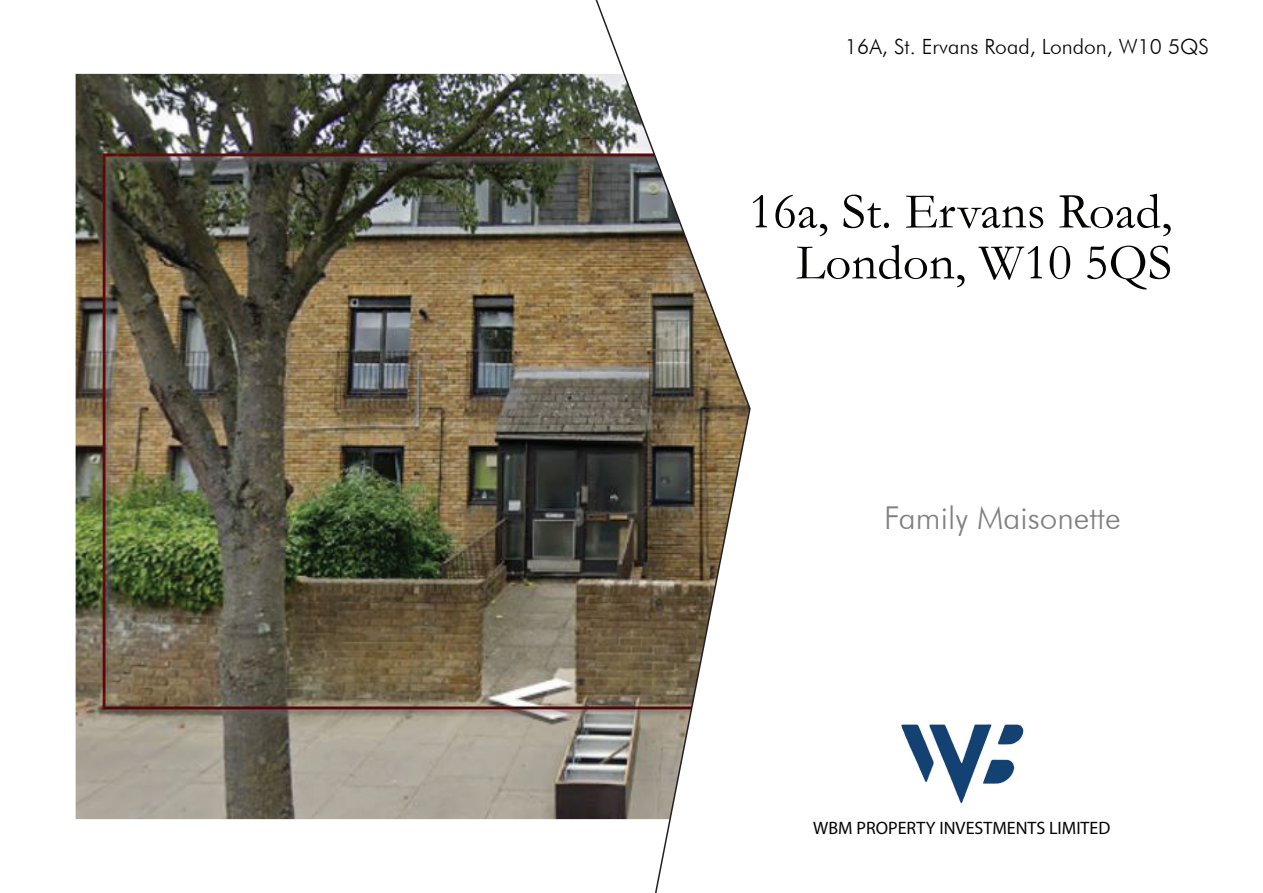
<style>
.page{position:relative;width:1263px;height:893px;background:#fff}
.page>*{position:absolute;margin:0;border:0;box-sizing:border-box;transform-origin:0 0}
.t1{font:51px/51px "Garamond";color:#040503;text-align:right}
.t2{font:300 31.5px "Futura BT";color:#7f807f}
.t3{font:300 21px "Futura BT";color:#040503}
.t4{font:18px "Myriad Pro";color:#040503}
</style>
<div class="page">
<hr style="left:1207px;top:839px;width:2px;height:26px;background:#231f20">
<img style="left:901px;top:724px;width:123px;height:80px">
<div style="left:1021px;top:840px;width:221px;height:38px;background:#fff"></div>
<img style="left:75px;top:0;width:676px;height:893px">
<p class="t3" style="left:845px;top:34px;width:365px">16A, St. Ervans Road, London, W10 5QS</p>
<p class="t1" style="left:749px;top:185px;width:425px">16a, St. Ervans Road,<br>London, W10 5QS</p>
<p class="t2" style="left:884px;top:499px;width:238px">Family Maisonette</p>
<p class="t4" style="left:813px;top:816px;width:299px">WBM PROPERTY INVESTMENTS LIMITED</p>
</div>
